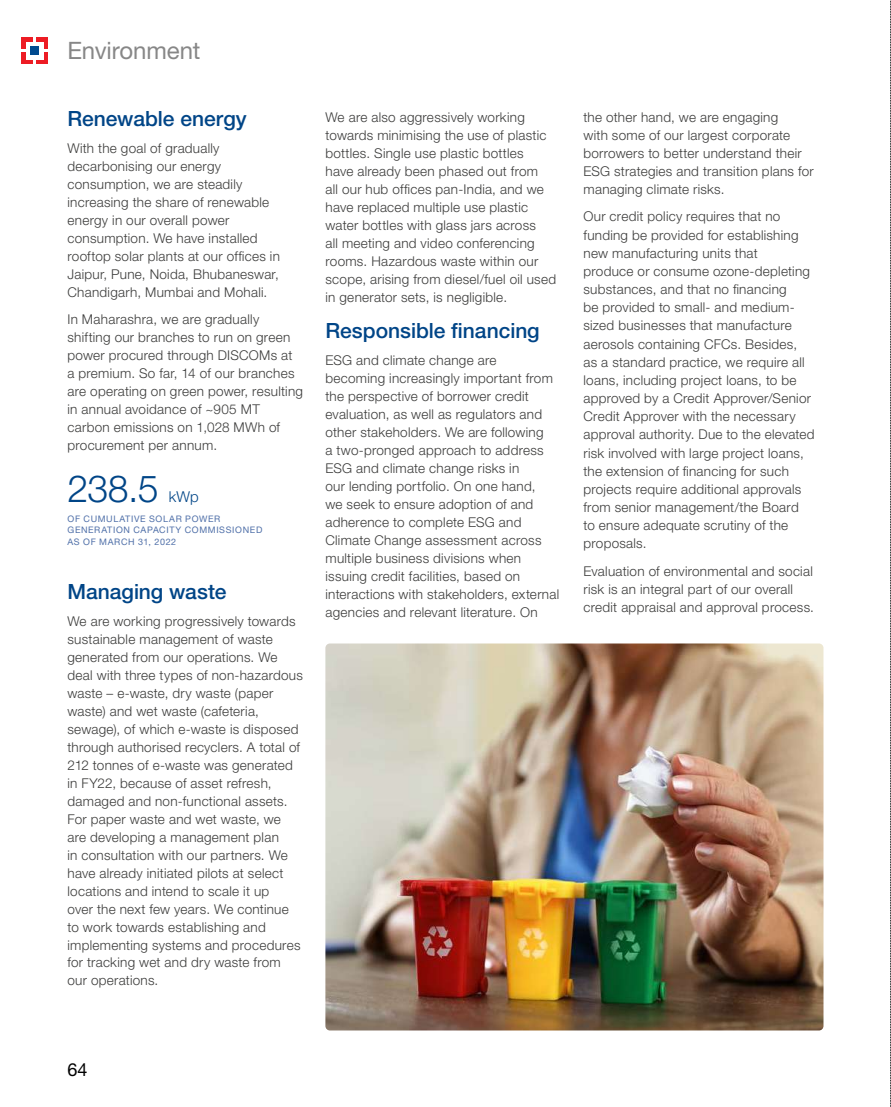
<style>
.page{position:relative;width:891px;height:1107px;background:#fff}
.page>*{position:absolute;margin:0;border:0;box-sizing:border-box;transform-origin:0 0}
.t1{font:300 37.5px "Helvetica Neue LT Std";color:#004587}
.t2{font:24px "Helvetica Neue LT Std";letter-spacing:-.005em;color:#878787}
.t3{font:500 21px "Helvetica Neue LT Std";color:#004587}
.t4{font:18px "Helvetica Neue LT Std";color:#000}
.t5{font:300 15px "Helvetica Neue LT Std";color:#004587}
.t6{font:300 13.5px/18px "Helvetica Neue LT Std";letter-spacing:.02em;color:#3c3c3b}
.t7{font:9px/11.2px "Helvetica Neue LT Std";letter-spacing:.07em;color:#5070a9}
</style>
<div class="page">
<img style="left:325px;top:643px;width:499px;height:388px">
<div style="left:21px;top:37px;width:27px;height:27px;background:#ed1c24"></div>
<div style="left:26px;top:42px;width:17px;height:17px;background:#fff"></div>
<hr style="left:33px;top:37px;width:3px;height:27px;background:#fff">
<hr style="left:21px;top:49px;width:27px;height:3px;background:#fff">
<div style="left:31px;top:47px;width:8px;height:8px;background:#004a8f"></div>
<svg style="left:890px;top:0;width:1px;height:1107px"></svg>
<h2 class="t2" style="left:68px;top:36px;width:134px">Environment</h2>
<h3 class="t3" style="left:68px;top:106px;width:181px">Renewable energy</h3>
<p class="t6" style="left:68px;top:139px;width:214px">With the goal of gradually decarbonising our energy consumption, we are steadily increasing the share of renewable energy in our overall power consumption. We have installed rooftop solar plants at our offices in<br>Jaipur, Pune, Noida, Bhubaneswar,<br>Chandigarh, Mumbai and Mohali.</p>
<p class="t6" style="left:68px;top:310px;width:237px">In Maharashra, we are gradually shifting our branches to run on green power procured through DISCOMs at<br>a premium. So far, 14 of our branches are operating on green power, resulting in annual avoidance of ~905 MT carbon emissions on 1,028 MWh of procurement per annum.</p>
<h1 class="t1" style="left:68px;top:466px;width:93px">238.5</h1>
<p class="t5" style="left:169px;top:487px;width:31px">kWp</p>
<p class="t7" style="left:68px;top:513px;width:196px">OF CUMULATIVE SOLAR POWER<br>GENERATION CAPACITY COMMISSIONED<br>AS OF MARCH 31, 2022</p>
<h3 class="t3" style="left:68px;top:579px;width:160px">Managing waste</h3>
<p class="t6" style="left:68px;top:611px;width:237px">We are working progressively towards sustainable management of waste generated from our operations. We deal with three types of non-hazardous waste – e-waste, dry waste (paper waste) and wet waste (cafeteria, sewage), of which e-waste is disposed through authorised recyclers. A total of 212 tonnes of e-waste was generated in FY22, because of asset refresh, damaged and non-functional assets.<br>For paper waste and wet waste, we are developing a management plan<br>in consultation with our partners. We have already initiated pilots at select locations and intend to scale it up<br>over the next few years. We continue to work towards establishing and implementing systems and procedures for tracking wet and dry waste from our operations.</p>
<p class="t6" style="left:326px;top:107px;width:232px">We are also aggressively working towards minimising the use of plastic bottles. Single use plastic bottles<br>have already been phased out from<br>all our hub offices pan-India, and we have replaced multiple use plastic water bottles with glass jars across<br>all meeting and video conferencing rooms. Hazardous waste within our scope, arising from diesel/fuel oil used in generator sets, is negligible.</p>
<h3 class="t3" style="left:326px;top:318px;width:216px">Responsible financing</h3>
<p class="t6" style="left:326px;top:350px;width:235px">ESG and climate change are becoming increasingly important from the perspective of borrower credit evaluation, as well as regulators and other stakeholders. We are following<br>a two-pronged approach to address ESG and climate change risks in<br>our lending portfolio. On one hand,<br>we seek to ensure adoption of and adherence to complete ESG and Climate Change assessment across multiple business divisions when issuing credit facilities, based on interactions with stakeholders, external agencies and relevant literature. On</p>
<p class="t6" style="left:584px;top:107px;width:232px">the other hand, we are engaging<br>with some of our largest corporate borrowers to better understand their ESG strategies and transition plans for managing climate risks.</p>
<p class="t6" style="left:584px;top:207px;width:233px">Our credit policy requires that no funding be provided for establishing new manufacturing units that<br>produce or consume ozone-depleting substances, and that no financing<br>be provided to small- and medium&shy;sized businesses that manufacture aerosols containing CFCs. Besides,<br>as a standard practice, we require all loans, including project loans, to be approved by a Credit Approver/Senior Credit Approver with the necessary approval authority. Due to the elevated risk involved with large project loans, the extension of financing for such projects require additional approvals from senior management/the Board<br>to ensure adequate scrutiny of the proposals.</p>
<p class="t6" style="left:584px;top:561px;width:232px">Evaluation of environmental and social risk is an integral part of our overall credit appraisal and approval process.</p>
<h3 class="t4" style="left:68px;top:1058px;width:22px">64</h3>
</div>
